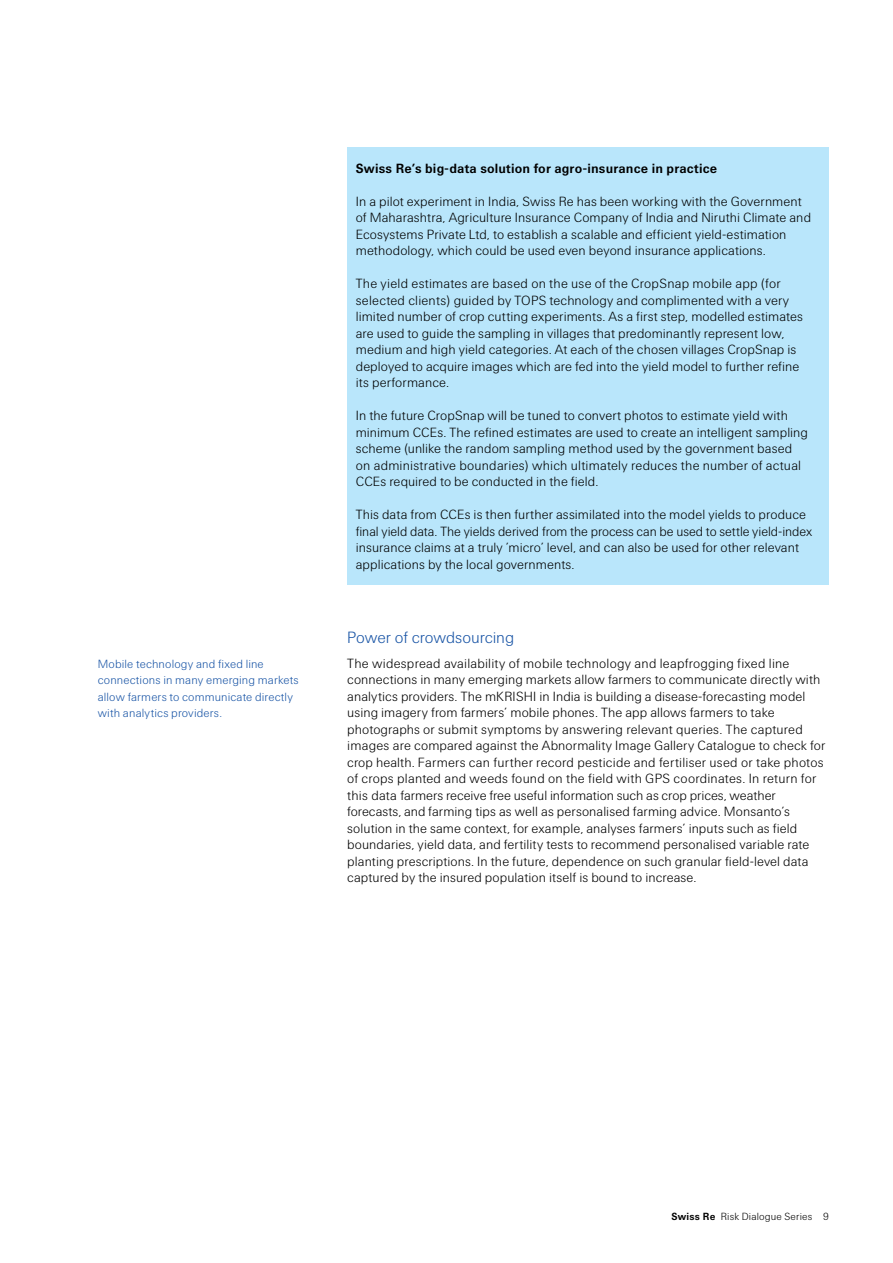
<style>
.page{position:relative;width:893px;height:1263px;background:#fff}
.page>*{position:absolute;margin:0;border:0;box-sizing:border-box;transform-origin:0 0}
.t1{font:300 16.5px "Swiss Re Sans OT";letter-spacing:-.005em;color:#1a55a6}
.t2{font:300 13.5px/16.5px "Swiss Re Sans OT";letter-spacing:.01em;color:#000}
.t3{font:700 13.5px "Swiss Re Sans OT";letter-spacing:.015em;color:#000}
.t4{font:300 12px/16.5px "Swiss Re Sans OT";letter-spacing:.01em;color:#1a55a6}
.t5{font:300 10.5px "Swiss Re Sans OT";letter-spacing:.015em;color:#000}
.s1{font-weight:700}
</style>
<div class="page">
<div style="left:347px;top:148px;width:482px;height:437px;background:#b9e6fb"></div>
<p class="t4" style="left:98px;top:655px;width:202px">Mobile technology and fixed line connections in many emerging markets allow farmers to communicate directly with analytics providers.</p>
<p class="t3" style="left:356px;top:160px;width:363px">Swiss Re’s big-data solution for agro-insurance in practice</p>
<p class="t2" style="left:356px;top:193px;width:457px">In a pilot experiment in India, Swiss Re has been working with the Government of Maharashtra, Agriculture Insurance Company of India and Niruthi Climate and Ecosystems Private Ltd, to establish a scalable and efficient yield-estimation methodology, which could be used even beyond insurance applications.</p>
<p class="t2" style="left:356px;top:275px;width:449px">The yield estimates are based on the use of the CropSnap mobile app (for selected clients) guided by TOPS technology and complimented with a very limited number of crop cutting experiments. As a first step, modelled estimates are used to guide the sampling in villages that predominantly represent low, medium and high yield categories. At each of the chosen villages CropSnap is deployed to acquire images which are fed into the yield model to further refine its performance.</p>
<p class="t2" style="left:356px;top:407px;width:454px">In the future CropSnap will be tuned to convert photos to estimate yield with minimum CCEs. The refined estimates are used to create an intelligent sampling scheme (unlike the random sampling method used by the government based on administrative boundaries) which ultimately reduces the number of actual CCEs required to be conducted in the field.</p>
<p class="t2" style="left:356px;top:506px;width:458px">This data from CCEs is then further assimilated into the model yields to produce final yield data. The yields derived from the process can be used to settle yield-index insurance claims at a truly ’micro’ level, and can also be used for other relevant applications by the local governments.</p>
<p class="t1" style="left:347px;top:628px;width:168px">Power of crowdsourcing</p>
<p class="t2" style="left:347px;top:655px;width:480px">The widespread availability of mobile technology and leapfrogging fixed line connections in many emerging markets allow farmers to communicate directly with analytics providers. The mKRISHI in India is building a disease-forecasting model using imagery from farmers’ mobile phones. The app allows farmers to take photographs or submit symptoms by answering relevant queries. The captured images are compared against the Abnormality Image Gallery Catalogue to check for crop health. Farmers can further record pesticide and fertiliser used or take photos of crops planted and weeds found on the field with GPS coordinates. In return for this data farmers receive free useful information such as crop prices, weather forecasts, and farming tips as well as personalised farming advice. Monsanto’s solution in the same context, for example, analyses farmers’ inputs such as field boundaries, yield data, and fertility tests to recommend personalised variable rate planting prescriptions. In the future, dependence on such granular field-level data captured by the insured population itself is bound to increase.</p>
<p class="t5" style="left:671px;top:1211px;width:159px"><span class="s1">Swiss Re</span> Risk Dialogue Series 9</p>
</div>
